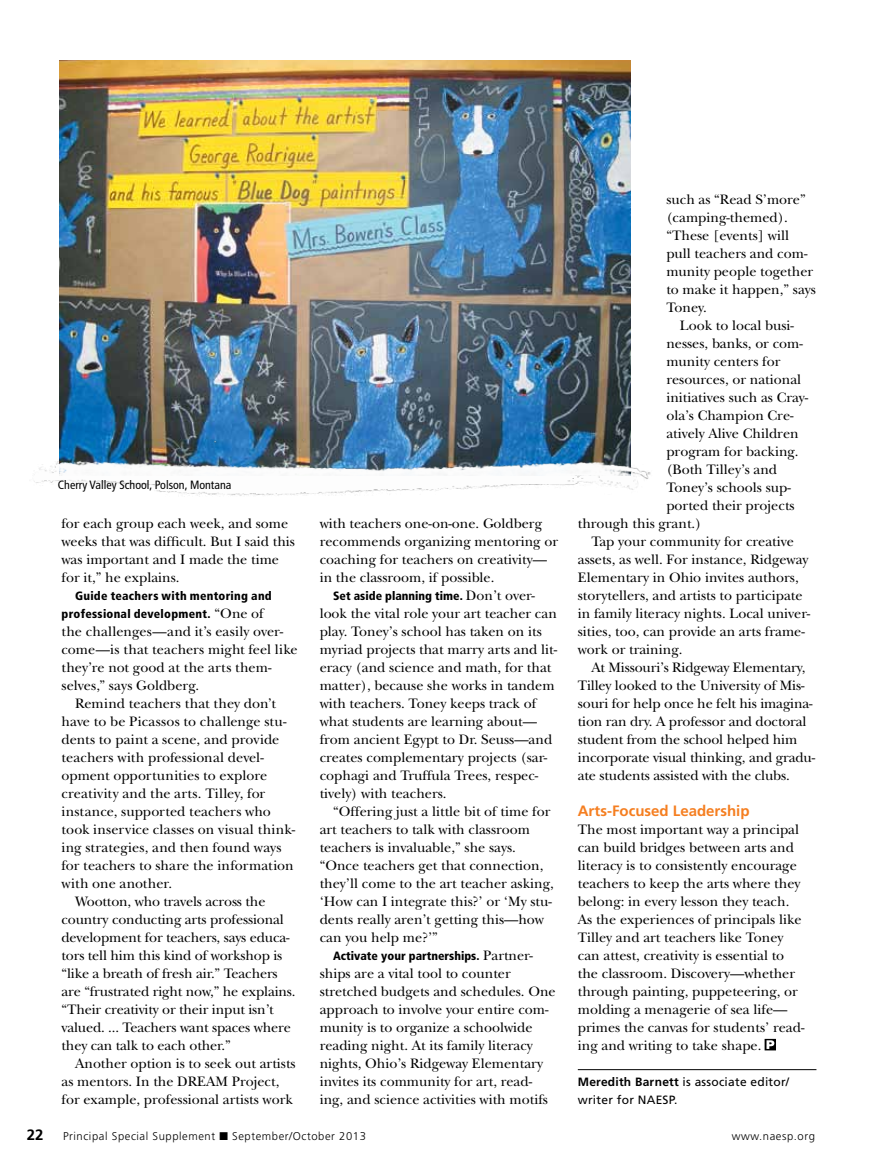
<style>
.page{position:relative;width:878px;height:1175px;background:#fff}
.page>*{position:absolute;margin:0;border:0;box-sizing:border-box;transform-origin:0 0}
.t1{font:700 15px "Frutiger";color:#f57e20}
.t2{font:700 15px "Frutiger";color:#000}
.t3{font:14.25px/18px "New Baskerville";color:#000}
.t4{font:900 condensed 12px/18px "Frutiger";letter-spacing:.02em;color:#000}
.t5{font:12px/18px "Frutiger";letter-spacing:.02em;color:#000}
.t6{font:900 condensed 12px "Frutiger";color:#000}
.t7{font:condensed 12px "Frutiger";color:#000}
.t8{font:300 11.25px "Frutiger";letter-spacing:.05em;color:#000}
.s1{font-family:"New Baskerville";font-weight:400;font-stretch:normal;font-size:14.25px}
.s2{font-weight:700}
</style>
<div class="page">
<img style="left:60px;top:61px;width:570px;height:370px">
<img style="left:34px;top:431px;width:617px;height:65px">
<hr style="left:578px;top:1069px;width:238px;height:1px;background:#000">
<svg style="left:764px;top:1038px;width:12px;height:12px"></svg>
<p class="t7" style="left:58px;top:478px;width:175px">Cherry Valley School, Polson, Montana</p>
<p class="t3" style="left:62px;top:514px;width:235px">for each group each week, and some weeks that was difficult. But I said this was important and I made the time for it,” he explains.</p>
<p class="t4" style="left:62px;top:587px;width:212px;text-indent:14px">Guide teachers with mentoring and professional development. <span class="s1">“One of</span></p>
<p class="t3" style="left:61px;top:622px;width:223px">the challenges—and it’s easily over-</p>
<p class="t3" style="left:61px;top:640px;width:238px">come—is that teachers might feel like</p>
<p class="t3" style="left:61px;top:658px;width:212px">they’re not good at the arts them-</p>
<p class="t3" style="left:61px;top:676px;width:139px">selves,” says Goldberg.</p>
<p class="t3" style="left:75px;top:694px;width:202px">Remind teachers that they don’t</p>
<p class="t3" style="left:61px;top:712px;width:226px">have to be Picassos to challenge stu-</p>
<p class="t3" style="left:61px;top:730px;width:219px">dents to paint a scene, and provide</p>
<p class="t3" style="left:61px;top:748px;width:204px">teachers with professional devel-</p>
<p class="t3" style="left:61px;top:766px;width:207px">opment opportunities to explore</p>
<p class="t3" style="left:61px;top:784px;width:205px">creativity and the arts. Tilley, for</p>
<p class="t3" style="left:61px;top:802px;width:211px">instance, supported teachers who</p>
<p class="t3" style="left:61px;top:820px;width:235px">took inservice classes on visual think-</p>
<p class="t3" style="left:61px;top:838px;width:221px">ing strategies, and then found ways</p>
<p class="t3" style="left:61px;top:856px;width:234px">for teachers to share the information</p>
<p class="t3" style="left:61px;top:874px;width:112px">with one another.</p>
<p class="t3" style="left:75px;top:892px;width:192px">Wootton, who travels across the</p>
<p class="t3" style="left:61px;top:910px;width:224px">country conducting arts professional</p>
<p class="t3" style="left:61px;top:928px;width:230px">development for teachers, says educa-</p>
<p class="t3" style="left:61px;top:946px;width:222px">tors tell him this kind of workshop is</p>
<p class="t3" style="left:61px;top:964px;width:218px">“like a breath of fresh air.” Teachers</p>
<p class="t3" style="left:61px;top:982px;width:236px">are “frustrated right now,” he explains.</p>
<p class="t3" style="left:61px;top:1000px;width:214px">“Their creativity or their input isn’t</p>
<p class="t3" style="left:61px;top:1018px;width:231px">valued. ... Teachers want spaces where</p>
<p class="t3" style="left:61px;top:1036px;width:171px">they can talk to each other.”</p>
<p class="t3" style="left:75px;top:1054px;width:222px">Another option is to seek out artists</p>
<p class="t3" style="left:61px;top:1072px;width:219px">as mentors. In the DREAM Project,</p>
<p class="t3" style="left:61px;top:1090px;width:233px">for example, professional artists work</p>
<p class="t3" style="left:319px;top:514px;width:240px">with teachers one-on-one. Goldberg recommends organizing mentoring or coaching for teachers on creativity— in the classroom, if possible.</p>
<p class="t4" style="left:333px;top:587px;width:203px">Set aside planning time. <span class="s1">Don’t over-</span></p>
<p class="t3" style="left:319px;top:604px;width:239px">look the vital role your art teacher can play. Toney’s school has taken on its myriad projects that marry arts and lit&shy;eracy (and science and math, for that matter), because she works in tandem with teachers. Toney keeps track of what students are learning about— from ancient Egypt to Dr. Seuss—and creates complementary projects (sar&shy;cophagi and Truffula Trees, respec&shy;tively) with teachers.</p>
<p class="t3" style="left:319px;top:802px;width:235px;text-indent:13px">“Offering just a little bit of time for art teachers to talk with classroom teachers is invaluable,” she says. “Once teachers get that connection, they’ll come to the art teacher asking, ‘How can I integrate this?’ or ‘My stu&shy;dents really aren’t getting this—how can you help me?’”</p>
<p class="t6" style="left:333px;top:949px;width:201px">Activate your partnerships. <span class="s1">Partner-</span></p>
<p class="t3" style="left:319px;top:964px;width:237px">ships are a vital tool to counter stretched budgets and schedules. One approach to involve your entire com&shy;munity is to organize a schoolwide reading night. At its family literacy nights, Ohio’s Ridgeway Elementary invites its community for art, read&shy;ing, and science activities with motifs</p>
<p class="t3" style="left:666px;top:190px;width:141px">such as “Read S’more”</p>
<p class="t3" style="left:666px;top:208px;width:123px">(camping-themed).</p>
<p class="t3" style="left:666px;top:226px;width:124px">“These [events] will</p>
<p class="t3" style="left:666px;top:244px;width:143px">pull teachers and com-</p>
<p class="t3" style="left:666px;top:262px;width:148px">munity people together</p>
<p class="t3" style="left:666px;top:280px;width:151px">to make it happen,” says</p>
<p class="t3" style="left:666px;top:298px;width:42px">Toney.</p>
<p class="t3" style="left:679px;top:316px;width:116px">Look to local busi-</p>
<p class="t3" style="left:666px;top:334px;width:138px">nesses, banks, or com-</p>
<p class="t3" style="left:666px;top:352px;width:116px">munity centers for</p>
<p class="t3" style="left:666px;top:370px;width:136px">resources, or national</p>
<p class="t3" style="left:666px;top:388px;width:143px">initiatives such as Cray-</p>
<p class="t3" style="left:666px;top:406px;width:129px">ola’s Champion Cre-</p>
<p class="t3" style="left:666px;top:424px;width:134px">atively Alive Children</p>
<p class="t3" style="left:666px;top:442px;width:134px">program for backing.</p>
<p class="t3" style="left:666px;top:460px;width:112px">(Both Tilley’s and</p>
<p class="t3" style="left:666px;top:478px;width:126px">Toney’s schools sup-</p>
<p class="t3" style="left:666px;top:496px;width:130px">ported their projects</p>
<p class="t3" style="left:578px;top:514px;width:125px">through this grant.)</p>
<p class="t3" style="left:591px;top:532px;width:204px">Tap your community for creative</p>
<p class="t3" style="left:578px;top:550px;width:232px">assets, as well. For instance, Ridgeway</p>
<p class="t3" style="left:578px;top:568px;width:222px">Elementary in Ohio invites authors,</p>
<p class="t3" style="left:578px;top:586px;width:226px">storytellers, and artists to participate</p>
<p class="t3" style="left:578px;top:604px;width:234px">in family literacy nights. Local univer-</p>
<p class="t3" style="left:578px;top:622px;width:228px">sities, too, can provide an arts frame-</p>
<p class="t3" style="left:578px;top:640px;width:106px">work or training.</p>
<p class="t3" style="left:591px;top:658px;width:215px">At Missouri’s Ridgeway Elementary,</p>
<p class="t3" style="left:578px;top:676px;width:228px">Tilley looked to the University of Mis-</p>
<p class="t3" style="left:578px;top:694px;width:236px">souri for help once he felt his imagina-</p>
<p class="t3" style="left:578px;top:712px;width:230px">tion ran dry. A professor and doctoral</p>
<p class="t3" style="left:578px;top:730px;width:221px">student from the school helped him</p>
<p class="t3" style="left:578px;top:748px;width:239px">incorporate visual thinking, and gradu-</p>
<p class="t3" style="left:578px;top:766px;width:213px">ate students assisted with the clubs.</p>
<p class="t1" style="left:578px;top:802px;width:173px">Arts-Focused Leadership</p>
<p class="t3" style="left:578px;top:820px;width:228px">The most important way a principal can build bridges between arts and literacy is to consistently encourage teachers to keep the arts where they belong: in every lesson they teach.<br>As the experiences of principals like Tilley and art teachers like Toney can attest, creativity is essential to the classroom. Discovery—whether through painting, puppeteering, or molding a menagerie of sea life— primes the canvas for students’ read&shy;ing and writing to take shape.</p>
<p class="t5" style="left:578px;top:1073px;width:213px"><span class="s2">Meredith Barnett</span> is associate editor/ writer for NAESP.</p>
<p class="t2" style="left:27px;top:1126px;width:18px">22</p>
<p class="t8" style="left:63px;top:1130px;width:304px">Principal Special Supplement ■ September/October 2013</p>
<p class="t8" style="left:731px;top:1130px;width:85px">www.naesp.org</p>
</div>
